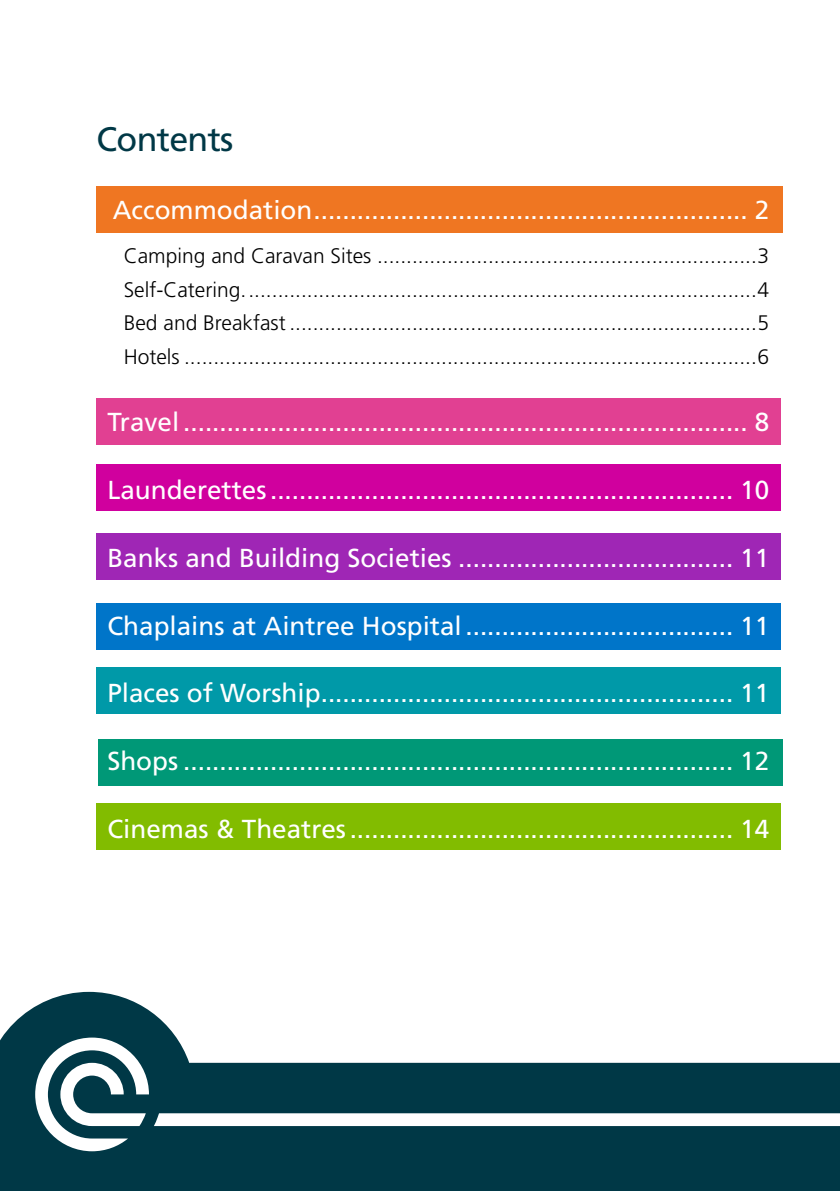
<style>
.page{position:relative;width:840px;height:1191px;background:#fff}
.page>*{position:absolute;margin:0;border:0;box-sizing:border-box;transform-origin:0 0}
.t1{font:34px "Frutiger";letter-spacing:-.02em;color:#003846}
.t2{font:26px "Frutiger";color:#fff}
.t3{font:300 21px/33.4px "Frutiger";color:#000;text-align:justify}
</style>
<div class="page">
<svg style="left:0;top:992px;width:839px;height:199px;fill:#003846"></svg>
<svg style="left:35px;top:1037px;width:804px;height:114px"></svg>
<div style="left:98px;top:739px;width:684px;height:46px;background:#009877"></div>
<div style="left:96px;top:803px;width:684px;height:47px;background:#82bc00"></div>
<div style="left:96px;top:667px;width:684px;height:47px;background:#0099a8"></div>
<div style="left:96px;top:603px;width:684px;height:46px;background:#0075c9"></div>
<div style="left:96px;top:533px;width:684px;height:46px;background:#9f26b5"></div>
<div style="left:96px;top:464px;width:684px;height:47px;background:#d0009e"></div>
<div style="left:96px;top:187px;width:686px;height:46px;background:#ef7622"></div>
<div style="left:96px;top:398px;width:684px;height:46px;background:#e14092"></div>
<h1 class="t1" style="left:96px;top:119px;width:138px">Contents</h1>
<p class="t2" style="left:113px;top:195px;width:657px">Accommodation............................................................ 2</p>
<p class="t3" style="left:124px;top:239px;width:646px">Camping and Caravan Sites .................................................................3<br>Self-Catering........................................................................................4<br>Bed and Breakfast ................................................................................5<br>Hotels ..................................................................................................6</p>
<p class="t2" style="left:107px;top:407px;width:663px">Travel .............................................................................. 8</p>
<p class="t2" style="left:107px;top:475px;width:663px">Launderettes................................................................ 10</p>
<p class="t2" style="left:107px;top:542px;width:663px">Banks and Building Societies ...................................... 11</p>
<p class="t2" style="left:107px;top:610px;width:663px">Chaplains at Aintree Hospital ..................................... 11</p>
<p class="t2" style="left:107px;top:678px;width:663px">Places of Worship......................................................... 11</p>
<p class="t2" style="left:107px;top:745px;width:663px">Shops ............................................................................ 12</p>
<p class="t2" style="left:107px;top:813px;width:663px">Cinemas &amp; Theatres..................................................... 14</p>
</div>
